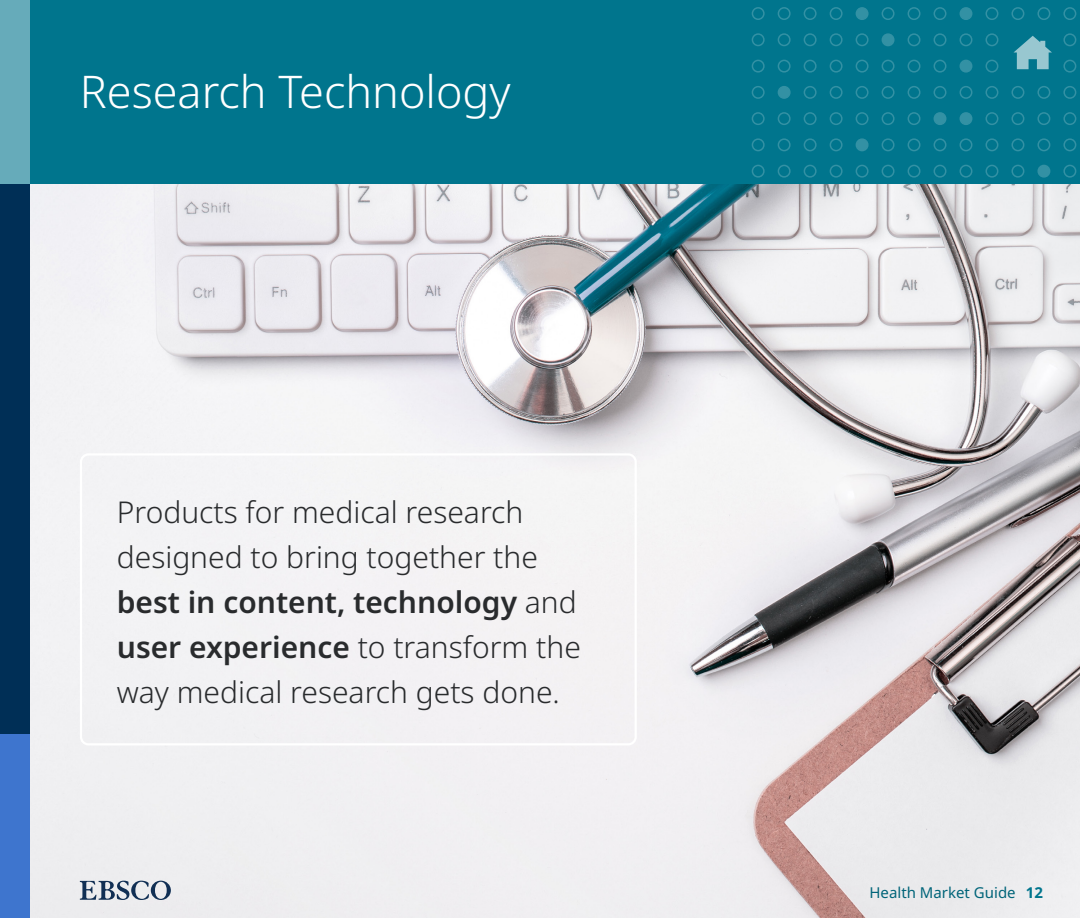
<style>
.page{position:relative;width:1080px;height:918px;background:#fff}
.page>*{position:absolute;margin:0;border:0;box-sizing:border-box;transform-origin:0 0}
.H1{font:300 45px "Noto Sans";color:#fff}
.H1-2{font:300 30px/45px "Noto Sans";color:#292b2d}
.t1{font:15px "Noto Sans";color:#006479}
.Number_grey{font:700 15px "Noto Sans";color:#00758d}
.s1{font-weight:600}
</style>
<div class="page">
<img style="left:30px;top:184px;width:1050px;height:734px">
<div style="left:1px;top:0;width:1079px;height:184px;background:#00758d"></div>
<div style="left:0;top:734px;width:30px;height:184px;background:#3e75ce"></div>
<svg style="left:751px;top:7px;width:326px;height:171px"></svg>
<div style="left:0;top:184px;width:30px;height:550px;background:#002f56"></div>
<div style="left:0;top:0;width:30px;height:184px;background:#66abba"></div>
<div style="left:80px;top:453px;width:557px;height:292px;border:2px solid #fff;border-radius:8px"></div>
<svg style="left:80px;top:881px;width:91px;height:19px;background:#9ca6b5"></svg>
<p class="H1" style="left:80px;top:60px;width:432px">Research Technology</p>
<p class="H1-2" style="left:117px;top:490px;width:466px">Products for medical research designed to bring together the <span class="s1">best in content, technology</span> and <span class="s1">user experience</span> to transform the way medical research gets done.</p>
<p class="t1" style="left:870px;top:882px;width:148px">Health Market Guide</p>
<p class="Number_grey" style="left:1026px;top:882px;width:19px">12</p>
</div>
